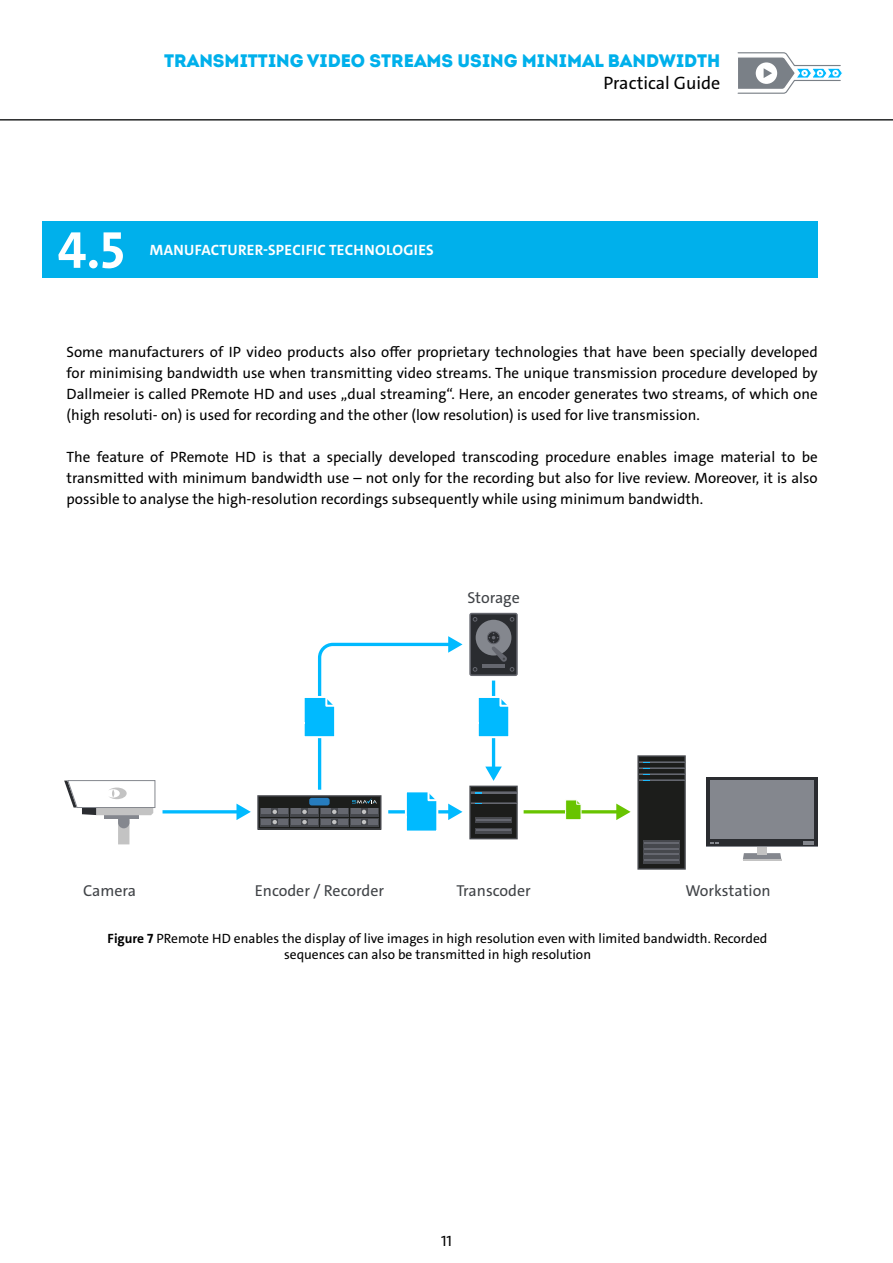
<style>
.page{position:relative;width:893px;height:1263px;background:#fff}
.page>*{position:absolute;margin:0;border:0;box-sizing:border-box;transform-origin:0 0}
.t1{font:700 52.5px "The Sans C4 s";color:#fff}
.t2{font:18px "Intro Black Caps";color:#00b0eb}
.t3{font:18px "The Sans E4 s";color:#000}
.t4{font:15.9px "The Sans E4 s";color:#404347}
.t5{font:15px/21px "The Sans E4 s";color:#000;text-align:justify}
.t6{font:700 15px "The Sans E4 s";letter-spacing:.02em;color:#fff}
.t7{font:13.5px/16.2px "The Sans E4 s";color:#000;text-align:center}
.s1{font-weight:700}
</style>
<div class="page">
<svg style="left:0;top:119px;width:893px;height:2px;background:#595a5b"></svg>
<svg style="left:737px;top:52px;width:106px;height:42px"></svg>
<div style="left:470px;top:786px;width:47px;height:53px;background:#1c1d1b"></div>
<div style="left:469px;top:786px;width:49px;height:53px;border:1px solid #46484d"></div>
<div style="left:475px;top:817px;width:37px;height:6px;background:#46484d"></div>
<hr style="left:476px;top:819px;width:35px;height:2px;background:#65676f">
<div style="left:475px;top:828px;width:37px;height:5px;background:#46484d"></div>
<hr style="left:476px;top:829px;width:35px;height:2px;background:#65676f">
<hr style="left:471px;top:792px;width:45px;height:1px;background:#65676f">
<hr style="left:471px;top:791px;width:45px;height:1px;background:#46484d">
<hr style="left:471px;top:802px;width:45px;height:2px;background:#65676f">
<hr style="left:471px;top:802px;width:45px;height:1px;background:#46484d">
<div style="left:638px;top:756px;width:47px;height:113px;background:#1c1d1b"></div>
<div style="left:637px;top:755px;width:49px;height:115px;border:1px solid #46484d"></div>
<svg style="left:643px;top:840px;width:37px;height:6px"></svg>
<hr style="left:644px;top:842px;width:35px;height:1px;background:#65676f">
<svg style="left:643px;top:846px;width:37px;height:6px"></svg>
<hr style="left:644px;top:847px;width:35px;height:2px;background:#65676f">
<div style="left:643px;top:852px;width:37px;height:6px;background:#46484d"></div>
<hr style="left:644px;top:853px;width:35px;height:2px;background:#65676f">
<div style="left:643px;top:858px;width:37px;height:6px;background:#46484d"></div>
<hr style="left:644px;top:859px;width:35px;height:2px;background:#65676f">
<hr style="left:639px;top:761px;width:45px;height:2px;background:#65676f">
<hr style="left:639px;top:761px;width:45px;height:1px;background:#46484d">
<hr style="left:639px;top:767px;width:45px;height:2px;background:#65676f">
<hr style="left:639px;top:767px;width:45px;height:1px;background:#46484d">
<hr style="left:639px;top:773px;width:45px;height:2px;background:#65676f">
<hr style="left:639px;top:773px;width:45px;height:1px;background:#46484d">
<hr style="left:639px;top:779px;width:45px;height:2px;background:#65676f">
<svg style="left:643px;top:762px;width:7px;height:19px"></svg>
<hr style="left:639px;top:779px;width:45px;height:1px;background:#46484d">
<svg style="left:743px;top:853px;width:38px;height:6px"></svg>
<div style="left:757px;top:840px;width:10px;height:15px;background:#c3c3c3"></div>
<div style="left:706px;top:778px;width:112px;height:68px;background:#2a2c30"></div>
<svg style="left:803px;top:841px;width:11px;height:3px"></svg>
<div style="left:710px;top:781px;width:104px;height:58px;background:#84878e"></div>
<hr style="left:743px;top:859px;width:38px;height:2px;background:#c3c3c3">
<hr style="left:163px;top:810px;width:76px;height:3px;background:#00baff">
<svg style="left:236px;top:803px;width:15px;height:17px"></svg>
<hr style="left:524px;top:810px;width:95px;height:3px;background:#68c400">
<svg style="left:616px;top:803px;width:15px;height:17px"></svg>
<hr style="left:492px;top:680px;width:3px;height:89px;background:#00baff">
<svg style="left:485px;top:766px;width:17px;height:15px"></svg>
<div style="left:470px;top:614px;width:47px;height:61px;background:#2a2c30;border-radius:2px"></div>
<div style="left:469px;top:613px;width:49px;height:63px;border:2px solid #65676f;border-radius:2px"></div>
<svg style="left:510px;top:617px;width:4px;height:4px"></svg>
<svg style="left:473px;top:617px;width:4px;height:4px"></svg>
<svg style="left:473px;top:667px;width:4px;height:4px"></svg>
<div style="left:476px;top:620px;width:35px;height:35px;background:#84878e;border-radius:50%"></div>
<div style="left:487px;top:631px;width:13px;height:13px;border:1px solid #65676f;border-radius:50%"></div>
<svg style="left:489px;top:633px;width:25px;height:38px"></svg>
<hr style="left:482px;top:664px;width:23px;height:3px;background:#65676f">
<svg style="left:64px;top:780px;width:92px;height:64px"></svg>
<div style="left:258px;top:796px;width:123px;height:33px;background:#1c1d1b"></div>
<div style="left:257px;top:795px;width:124px;height:35px;border:1px solid #46484d"></div>
<div style="left:261px;top:808px;width:28px;height:8px;background:#46484d"></div>
<div style="left:261px;top:809px;width:27px;height:5px;background:#65676f"></div>
<div style="left:272px;top:808px;width:6px;height:7px;background:#46484d"></div>
<svg style="left:272px;top:809px;width:5px;height:5px"></svg>
<div style="left:261px;top:818px;width:28px;height:8px;background:#65676f"></div>
<div style="left:272px;top:818px;width:6px;height:8px;background:#46484d"></div>
<svg style="left:272px;top:820px;width:5px;height:4px"></svg>
<div style="left:290px;top:808px;width:29px;height:8px;background:#46484d"></div>
<div style="left:291px;top:809px;width:27px;height:5px;background:#65676f"></div>
<div style="left:301px;top:808px;width:7px;height:7px;background:#46484d"></div>
<div style="left:290px;top:818px;width:29px;height:8px;background:#65676f"></div>
<div style="left:301px;top:818px;width:7px;height:8px;background:#46484d"></div>
<svg style="left:565px;top:800px;width:17px;height:20px"></svg>
<svg style="left:302px;top:636px;width:160px;height:195px"></svg>
<svg style="left:478px;top:695px;width:31px;height:44px"></svg>
<div style="left:43px;top:221px;width:775px;height:57px;background:#00b0eb"></div>
<p class="t2" style="left:164px;top:49px;width:558px">TRANSMITTING VIDEO STREAMS USING MINIMAL BANDWIDTH</p>
<p class="t3" style="left:603px;top:71px;width:118px">Practical Guide</p>
<h1 class="t1" style="left:57px;top:216px;width:68px">4.5</h1>
<p class="t6" style="left:150px;top:240px;width:285px">MANUFACTURER-SPECIFIC TECHNOLOGIES</p>
<p class="t5" style="left:67px;top:342px;width:753px">Some manufacturers of IP video products also offer proprietary technologies that have been specially developed for minimising bandwidth use when transmitting video streams. The unique transmission procedure developed by Dallmeier is called PRemote HD and uses „dual streaming“. Here, an encoder generates two streams, of which one (high resoluti- on) is used for recording and the other (low resolution) is used for live transmission.</p>
<p class="t5" style="left:67px;top:447px;width:753px">The feature of PRemote HD is that a specially developed transcoding procedure enables image material to be transmitted with minimum bandwidth use – not only for the recording but also for live review. Moreover, it is also possible to analyse the high-resolution recordings subsequently while using minimum bandwidth.</p>
<p class="t4" style="left:467px;top:587px;width:54px">Storage</p>
<p class="t4" style="left:83px;top:881px;width:55px">Camera</p>
<p class="t4" style="left:255px;top:881px;width:131px">Encoder / Recorder</p>
<p class="t4" style="left:456px;top:881px;width:76px">Transcoder</p>
<p class="t4" style="left:685px;top:881px;width:87px">Workstation</p>
<p class="t7" style="left:108px;top:930px;width:661px"><span class="s1">Figure 7</span> PRemote HD enables the display of live images in high resolution even with limited bandwidth. Recorded sequences can also be transmitted in high resolution</p>
<p class="t5" style="left:441px;top:1230px;width:12px">11</p>
</div>
